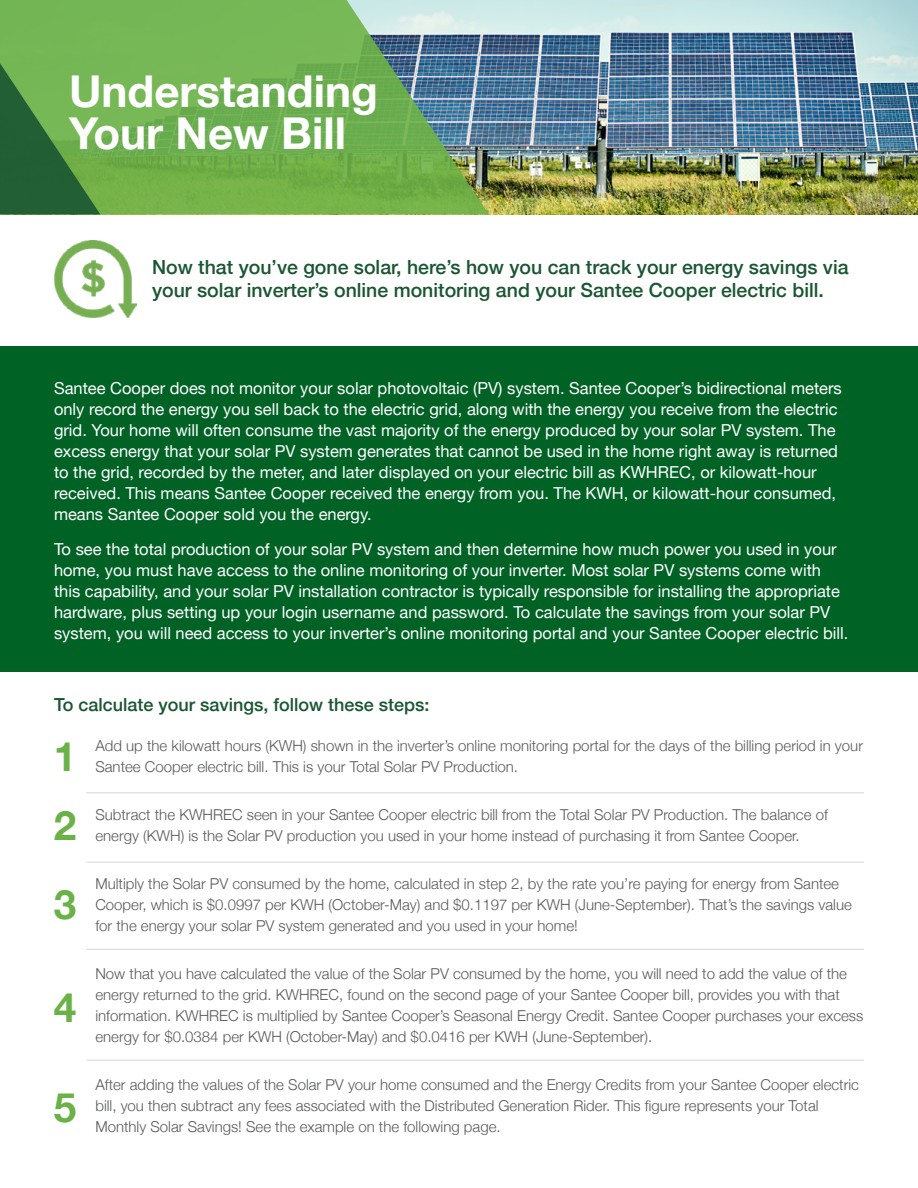
<style>
.page{position:relative;width:918px;height:1188px;background:#fff}
.page>*{position:absolute;margin:0;border:0;box-sizing:border-box;transform-origin:0 0}
.t1{font:700 43.95px "Helvetica Neue";color:#fff}
.t2{font:700 40.5px "Helvetica Neue";color:#6ab247}
.t3{font:500 19.5px/23.4px "Helvetica Neue";color:#1a5632}
.t4{font:500 18px "Helvetica Neue";color:#1a5632}
.t5{font:16.5px/21px "Helvetica Neue";color:#fff}
.t6{font:300 15px/21px "Helvetica Neue";color:#58595b}
</style>
<div class="page">
<img style="left:489px;top:0;width:429px;height:214px">
<svg style="left:100px;top:0;width:389px;height:214px;background:#74ae60"></svg>
<svg style="left:0;top:0;width:100px;height:214px;background:#569548"></svg>
<div style="left:0;top:346px;width:918px;height:325px;background:#006225"></div>
<img style="left:54px;top:240px;width:83px;height:78px">
<hr style="left:86px;top:792px;width:778px;height:1px;background:#aaa">
<hr style="left:86px;top:862px;width:778px;height:1px;background:#aaa">
<hr style="left:86px;top:949px;width:778px;height:1px;background:#aaa">
<hr style="left:86px;top:1060px;width:778px;height:1px;background:#aaa">
<p class="t1" style="left:69px;top:57px;width:310px">Understanding</p>
<p class="t1" style="left:69px;top:99px;width:279px">Your New Bill</p>
<p class="t3" style="left:152px;top:254px;width:698px">Now that you’ve gone solar, here’s how you can track your energy savings via your solar inverter’s online monitoring and your Santee Cooper electric bill.</p>
<p class="t5" style="left:54px;top:379px;width:789px">Santee Cooper does not monitor your solar photovoltaic (PV) system. Santee Cooper’s bidirectional meters only record the energy you sell back to the electric grid, along with the energy you receive from the electric grid. Your home will often consume the vast majority of the energy produced by your solar PV system. The excess energy that your solar PV system generates that cannot be used in the home right away is returned to the grid, recorded by the meter, and later displayed on your electric bill as KWHREC, or kilowatt-hour received. This means Santee Cooper received the energy from you. The KWH, or kilowatt-hour consumed, means Santee Cooper sold you the energy.</p>
<p class="t5" style="left:54px;top:539px;width:796px">To see the total production of your solar PV system and then determine how much power you used in your home, you must have access to the online monitoring of your inverter. Most solar PV systems come with this capability, and your solar PV installation contractor is typically responsible for installing the appropriate hardware, plus setting up your login username and password. To calculate the savings from your solar PV system, you will need access to your inverter’s online monitoring portal and your Santee Cooper electric bill.</p>
<p class="t4" style="left:54px;top:690px;width:377px">To calculate your savings, follow these steps:</p>
<p class="t2" style="left:54px;top:725px;width:24px">1</p>
<p class="t6" style="left:95px;top:734px;width:769px">Add up the kilowatt hours (KWH) shown in the inverter’s online monitoring portal for the days of the billing period in your<br>Santee Cooper electric bill. This is your Total Solar PV Production.</p>
<p class="t6" style="left:95px;top:803px;width:734px">Subtract the KWHREC seen in your Santee Cooper electric bill from the Total Solar PV Production. The balance of energy (KWH) is the Solar PV production you used in your home instead of purchasing it from Santee Cooper.</p>
<p class="t6" style="left:95px;top:872px;width:758px">Multiply the Solar PV consumed by the home, calculated in step 2, by the rate you’re paying for energy from Santee<br>Cooper, which is $0.0997 per KWH (October-May) and $0.1197 per KWH (June-September). That’s the savings value for the energy your solar PV system generated and you used in your home!</p>
<p class="t6" style="left:95px;top:962px;width:769px">Now that you have calculated the value of the Solar PV consumed by the home, you will need to add the value of the energy returned to the grid. KWHREC, found on the second page of your Santee Cooper bill, provides you with that information. KWHREC is multiplied by Santee Cooper’s Seasonal Energy Credit. Santee Cooper purchases your excess energy for $0.0384 per KWH (October-May) and $0.0416 per KWH (June-September).</p>
<p class="t6" style="left:95px;top:1073px;width:765px">After adding the values of the Solar PV your home consumed and the Energy Credits from your Santee Cooper electric bill, you then subtract any fees associated with the Distributed Generation Rider. This figure represents your Total<br>Monthly Solar Savings! See the example on the following page.</p>
<p class="t2" style="left:54px;top:794px;width:24px">2</p>
<p class="t2" style="left:54px;top:873px;width:24px">3</p>
<p class="t2" style="left:54px;top:976px;width:24px">4</p>
<p class="t2" style="left:54px;top:1076px;width:24px">5</p>
</div>
